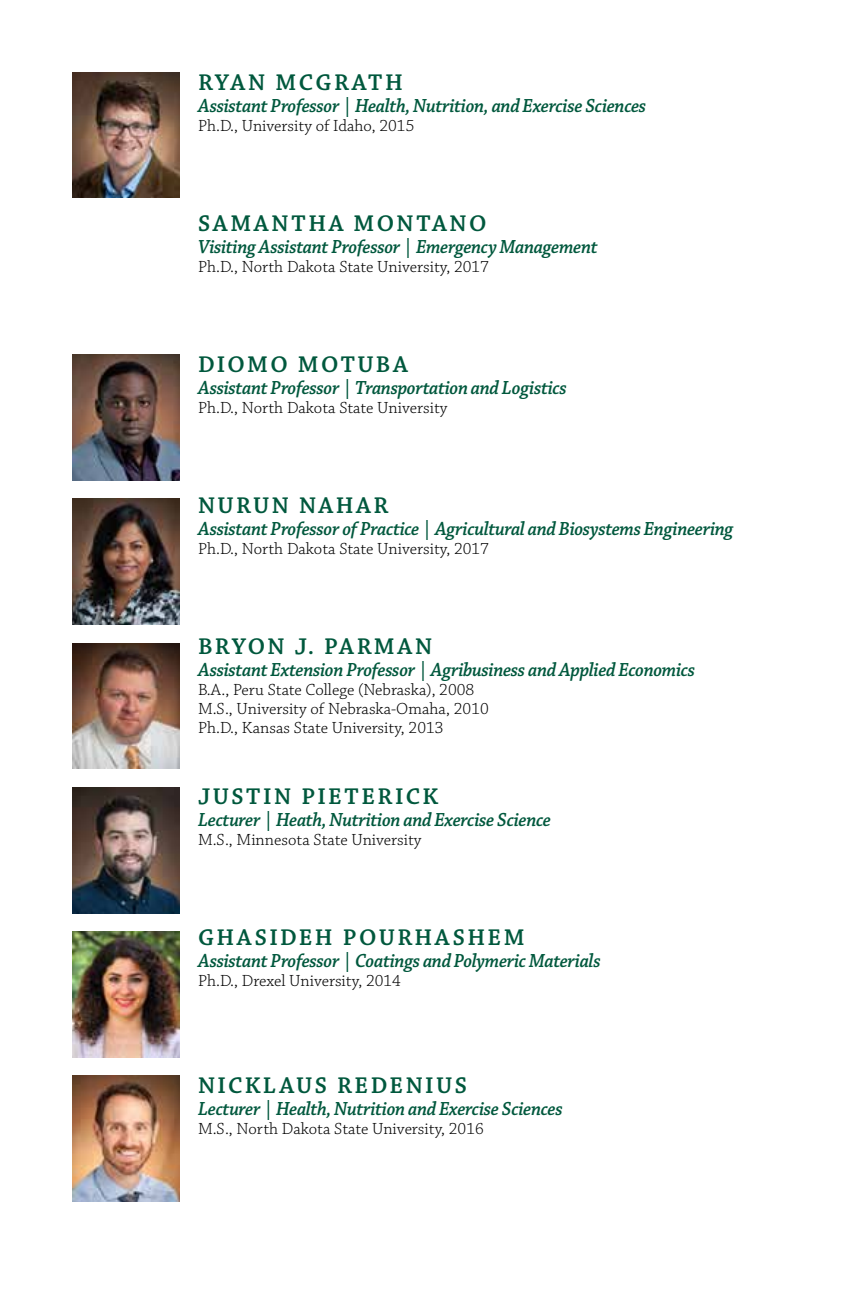
<style>
.page{position:relative;width:864px;height:1296px;background:#fff}
.page>*{position:absolute;margin:0;border:0;box-sizing:border-box;transform-origin:0 0}
.t1{font:600 24px "Chaparral Pro";letter-spacing:.1em;color:#00583d}
.t2{font:italic 600 20px "Chaparral Pro";letter-spacing:-.02em;color:#00583d;scale:.94 1}
.t3{font:300 17px/19px "Chaparral Pro";color:#000}
</style>
<div class="page">
<img style="left:72px;top:355px;width:108px;height:126px">
<img style="left:72px;top:499px;width:108px;height:126px">
<img style="left:72px;top:643px;width:108px;height:126px">
<img style="left:72px;top:787px;width:108px;height:126px">
<img style="left:72px;top:1075px;width:108px;height:126px">
<img style="left:72px;top:931px;width:108px;height:126px">
<img style="left:72px;top:72px;width:108px;height:126px">
<p class="t1" style="left:198px;top:69px;width:207px">RYAN MCGRATH</p>
<p class="t2" style="left:198px;top:94px;width:478px">Assistant Professor | Health, Nutrition, and Exercise Sciences</p>
<p class="t3" style="left:198px;top:117px;width:218px">Ph.D., University of Idaho, 2015</p>
<p class="t1" style="left:198px;top:210px;width:290px">SAMANTHA MONTANO</p>
<p class="t2" style="left:198px;top:235px;width:427px">Visiting Assistant Professor | Emergency Management</p>
<p class="t3" style="left:198px;top:258px;width:293px">Ph.D., North Dakota State University, 2017</p>
<p class="t1" style="left:198px;top:351px;width:211px">DIOMO MOTUBA</p>
<p class="t2" style="left:198px;top:376px;width:394px">Assistant Professor | Transportation and Logistics</p>
<p class="t3" style="left:198px;top:399px;width:251px">Ph.D., North Dakota State University</p>
<p class="t1" style="left:198px;top:492px;width:192px">NURUN NAHAR</p>
<p class="t2" style="left:198px;top:517px;width:571px">Assistant Professor of Practice | Agricultural and Biosystems Engineering</p>
<p class="t3" style="left:198px;top:540px;width:293px">Ph.D., North Dakota State University, 2017</p>
<p class="t1" style="left:198px;top:633px;width:236px">BRYON J. PARMAN</p>
<p class="t2" style="left:198px;top:658px;width:530px">Assistant Extension Professor | Agribusiness and Applied Economics</p>
<p class="t3" style="left:198px;top:681px;width:292px">B.A., Peru State College (Nebraska), 2008<br>M.S., University of Nebraska-Omaha, 2010<br>Ph.D., Kansas State University, 2013</p>
<p class="t1" style="left:198px;top:783px;width:241px">JUSTIN PIETERICK</p>
<p class="t2" style="left:198px;top:808px;width:377px">Lecturer | Heath, Nutrition and Exercise Science</p>
<p class="t3" style="left:198px;top:831px;width:225px">M.S., Minnesota State University</p>
<p class="t1" style="left:198px;top:924px;width:328px">GHASIDEH POURHASHEM</p>
<p class="t2" style="left:198px;top:949px;width:430px">Assistant Professor | Coatings and Polymeric Materials</p>
<p class="t3" style="left:198px;top:972px;width:204px">Ph.D., Drexel University, 2014</p>
<p class="t1" style="left:198px;top:1072px;width:271px">NICKLAUS REDENIUS</p>
<p class="t2" style="left:198px;top:1097px;width:389px">Lecturer | Health, Nutrition and Exercise Sciences</p>
<p class="t3" style="left:198px;top:1120px;width:287px">M.S., North Dakota State University, 2016</p>
</div>
